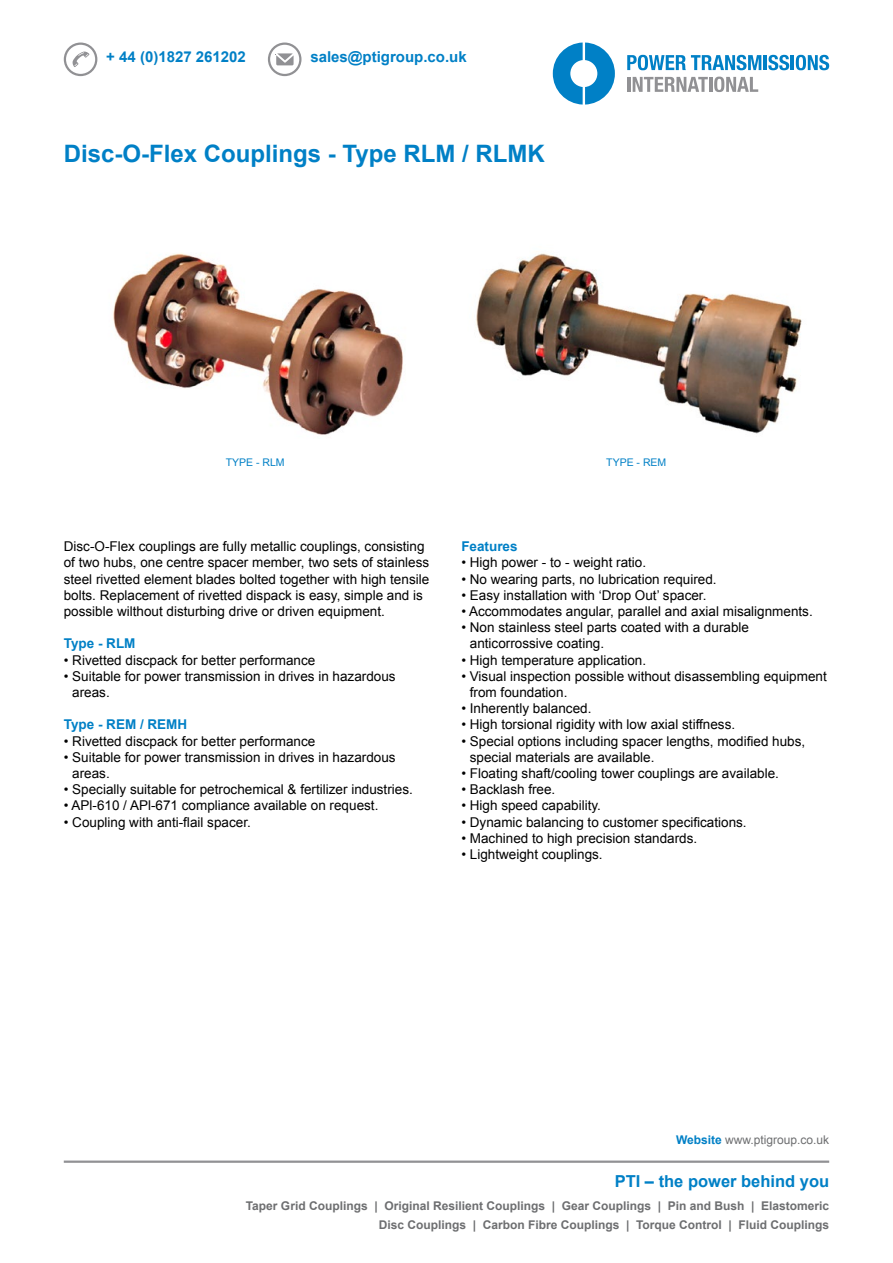
<style>
.page{position:relative;width:893px;height:1263px;background:#fff}
.page>*{position:absolute;margin:0;border:0;box-sizing:border-box;transform-origin:0 0}
.t1{font:700 24px "Arial";color:#0080c6}
.t2{font:700 16.5px "Arial";color:#0080c6}
.t3{font:700 15px "Arial";color:#0080c6}
.t4{font:13.5px/16.2px "Arial";color:#000}
.t5{font:700 13.5px "Arial";color:#0080c6}
.t6{font:700 12px/18.6px "Arial";color:#6d6e70;text-align:right}
.t7{font:12px "Arial";color:#6d6e70}
.t8{font:10.5px "Arial";color:#0080c6}
.s1{font-weight:700;color:#0080c6}
</style>
<div class="page">
<hr style="left:64px;top:1160px;width:765px;height:3px;background:#919194">
<svg style="left:64px;top:43px;width:33px;height:33px"></svg>
<svg style="left:268px;top:43px;width:33px;height:33px"></svg>
<svg style="left:627px;top:55px;width:134px;height:15px"></svg>
<hr style="left:764px;top:55px;width:3px;height:15px;background:#0080c6">
<svg style="left:768px;top:55px;width:21px;height:15px"></svg>
<hr style="left:791px;top:55px;width:3px;height:15px;background:#0080c6">
<svg style="left:796px;top:55px;width:33px;height:15px"></svg>
<hr style="left:627px;top:77px;width:3px;height:15px;background:#919194">
<svg style="left:633px;top:77px;width:75px;height:15px"></svg>
<hr style="left:709px;top:77px;width:3px;height:15px;background:#919194">
<svg style="left:714px;top:77px;width:44px;height:15px"></svg>
<svg style="left:553px;top:43px;width:62px;height:62px"></svg>
<img style="left:113px;top:253px;width:290px;height:182px">
<img style="left:476px;top:253px;width:326px;height:181px">
<p class="t3" style="left:106px;top:47px;width:141px">+ 44 (0)1827 261202</p>
<p class="t3" style="left:310px;top:47px;width:158px">sales@ptigroup.co.uk</p>
<p class="t1" style="left:64px;top:138px;width:482px">Disc-O-Flex Couplings - Type RLM / RLMK</p>
<p class="t8" style="left:226px;top:456px;width:60px">TYPE - RLM</p>
<p class="t8" style="left:606px;top:456px;width:62px">TYPE - REM</p>
<p class="t4" style="left:64px;top:538px;width:367px">Disc-O-Flex couplings are fully metallic couplings, consisting of two hubs, one centre spacer member, two sets of stainless steel rivetted element blades bolted together with high tensile bolts. Replacement of rivetted dispack is easy, simple and is possible wilthout disturbing drive or driven equipment.</p>
<p class="t5" style="left:64px;top:635px;width:73px">Type - RLM</p>
<p class="t4" style="left:64px;top:652px;width:253px">• Rivetted discpack for better performance</p>
<p class="t4" style="left:72px;top:668px;width:325px;text-indent:-8px">• Suitable for power transmission in drives in hazardous areas.</p>
<p class="t5" style="left:64px;top:716px;width:125px">Type - REM / REMH</p>
<p class="t4" style="left:64px;top:733px;width:253px">• Rivetted discpack for better performance</p>
<p class="t4" style="left:72px;top:749px;width:325px;text-indent:-8px">• Suitable for power transmission in drives in hazardous areas.</p>
<p class="t4" style="left:64px;top:781px;width:351px">• Specially suitable for petrochemical &amp; fertilizer industries.</p>
<p class="t4" style="left:64px;top:798px;width:316px">• APl-610 / APl-671 compliance available on request.</p>
<p class="t4" style="left:64px;top:814px;width:189px">• Coupling with anti-flail spacer.</p>
<p class="t5" style="left:461px;top:538px;width:58px">Features</p>
<p class="t4" style="left:461px;top:555px;width:186px">• High power - to - weight ratio.</p>
<p class="t4" style="left:461px;top:571px;width:257px">• No wearing parts, no lubrication required.</p>
<p class="t4" style="left:461px;top:587px;width:247px">• Easy installation with ‘Drop Out’ spacer.</p>
<p class="t4" style="left:461px;top:603px;width:353px">• Accommodates angular, parallel and axial misalignments.</p>
<p class="t4" style="left:470px;top:619px;width:281px;text-indent:-8px">• Non stainless steel parts coated with a durable anticorrossive coating.</p>
<p class="t4" style="left:461px;top:652px;width:186px">• High temperature application.</p>
<p class="t4" style="left:470px;top:668px;width:358px;text-indent:-8px">• Visual inspection possible without disassembling equipment from foundation.</p>
<p class="t4" style="left:461px;top:700px;width:132px">• Inherently balanced.</p>
<p class="t4" style="left:461px;top:717px;width:275px">• High torsional rigidity with low axial stiffness.</p>
<p class="t4" style="left:470px;top:733px;width:337px;text-indent:-8px">• Special options including spacer lengths, modified hubs, special materials are available.</p>
<p class="t4" style="left:461px;top:765px;width:319px">• Floating shaft/cooling tower couplings are available.</p>
<p class="t4" style="left:461px;top:781px;width:96px">• Backlash free.</p>
<p class="t4" style="left:461px;top:798px;width:141px">• High speed capability.</p>
<p class="t4" style="left:461px;top:814px;width:287px">• Dynamic balancing to customer specifications.</p>
<p class="t4" style="left:461px;top:830px;width:237px">• Machined to high precision standards.</p>
<p class="t4" style="left:461px;top:846px;width:143px">• Lightweight couplings.</p>
<p class="t7" style="left:676px;top:1132px;width:155px"><span class="s1">Website</span> www.ptigroup.co.uk</p>
<p class="t2" style="left:615px;top:1171px;width:216px">PTI – the power behind you</p>
<p class="t6" style="left:246px;top:1197px;width:585px">Taper Grid Couplings | Original Resilient Couplings | Gear Couplings | Pin and Bush | Elastomeric<br>Disc Couplings | Carbon Fibre Couplings | Torque Control | Fluid Couplings</p>
</div>
